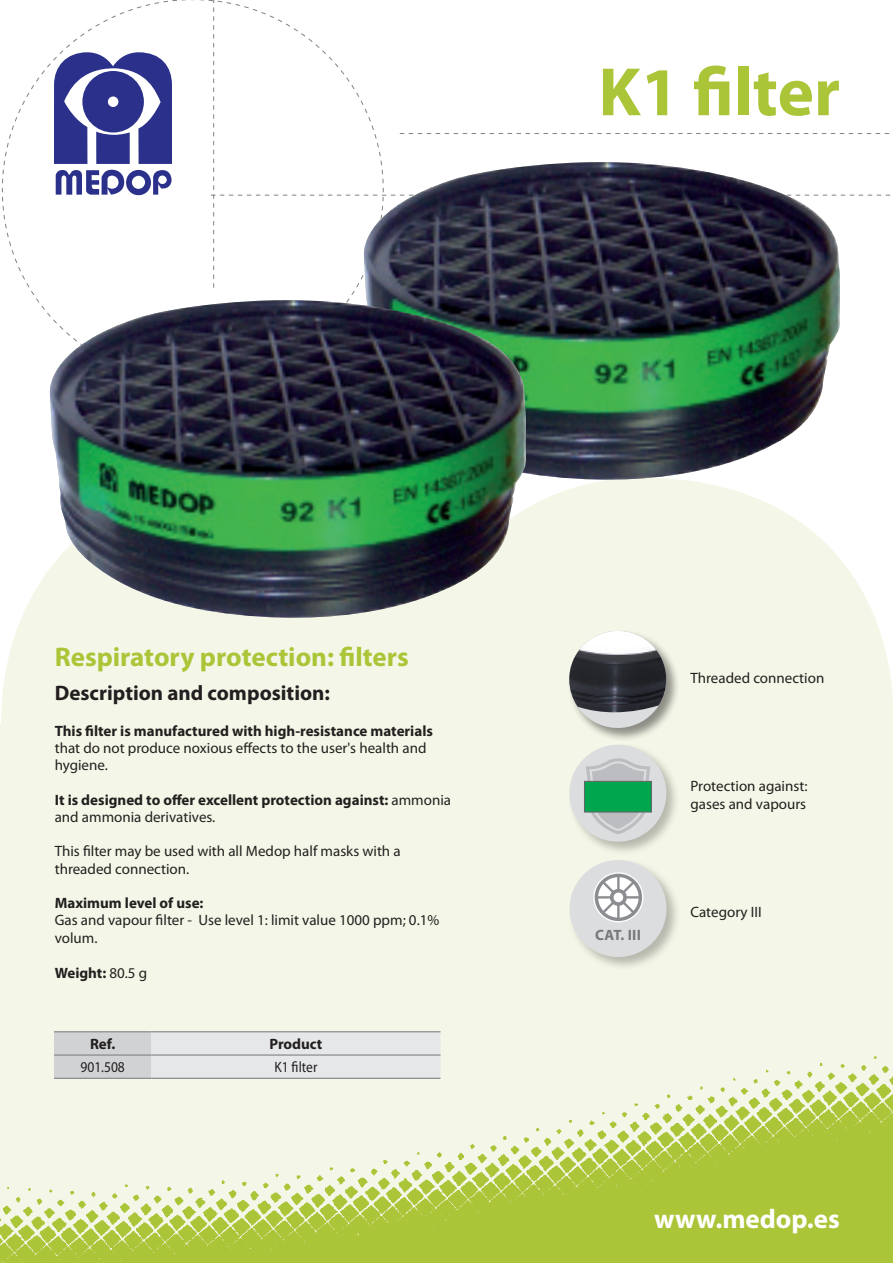
<style>
.page{position:relative;width:893px;height:1263px;background:#fff}
.page>*{position:absolute;margin:0;border:0;box-sizing:border-box;transform-origin:0 0}
.t1{font:700 69px "Myriad Pro";color:#abc538}
.t2{font:700 27px "Myriad Pro";color:#abc538}
.t3{font:700 27px "Myriad Pro";color:#fff}
.t4{font:700 21px "Myriad Pro";color:#231f20}
.t5{font:15px/17.2px "Myriad Pro";color:#231f20}
.t6{font:700 15px/17.2px "Myriad Pro";color:#231f20}
.t7{font:15px "Myriad Pro";color:#231f20;scale:.9 1}
.t8{font:700 15px "Myriad Pro";letter-spacing:.02em;color:#76787b}
.s1{font-weight:700}
.s2{font-weight:400}
</style>
<div class="page">
<div style="left:0;top:485px;width:893px;height:547px;background:#f4f7e7"></div>
<svg style="left:199px;top:0;width:692px;height:300px"></svg>
<svg style="left:2px;top:0;width:184px;height:316px"></svg>
<svg style="left:0;top:1032px;width:893px;height:231px;background:#d4e09f"></svg>
<hr style="left:54px;top:1031px;width:97px;height:1px;background:#808285">
<hr style="left:151px;top:1031px;width:290px;height:1px;background:#808285">
<hr style="left:54px;top:1054px;width:97px;height:1px;background:#808285">
<hr style="left:151px;top:1054px;width:290px;height:1px;background:#808285">
<hr style="left:54px;top:1078px;width:97px;height:1px;background:#808285">
<hr style="left:151px;top:1078px;width:290px;height:1px;background:#808285">
<div style="left:567px;top:858px;width:114px;height:113px;background:#231f20;opacity:.29"></div>
<div style="left:570px;top:860px;width:96px;height:97px;background:#dcdddf;border-radius:50%"></div>
<svg style="left:593px;top:872px;width:50px;height:50px"></svg>
<svg style="left:595px;top:874px;width:47px;height:47px"></svg>
<div style="left:614px;top:892px;width:9px;height:10px;background:#fff;border-radius:50%"></div>
<div style="left:567px;top:742px;width:114px;height:114px;background:#231f20;opacity:.29"></div>
<div style="left:569px;top:745px;width:97px;height:97px;background:#dcdddf;border-radius:50%"></div>
<svg style="left:586px;top:758px;width:64px;height:76px"></svg>
<div style="left:584px;top:781px;width:68px;height:31px;background:#00a64d;border:1px solid #636366"></div>
<img style="left:363px;top:162px;width:478px;height:323px">
<img style="left:49px;top:300px;width:478px;height:323px">
<div style="left:567px;top:629px;width:113px;height:113px;background:#231f20;opacity:.29"></div>
<div style="left:569px;top:631px;width:97px;height:97px;background:#dcdddf;border-radius:50%"></div>
<img style="left:569px;top:631px;width:97px;height:81px">
<p class="t1" style="left:598px;top:47px;width:243px">K1 filter</p>
<p class="t2" style="left:55px;top:639px;width:356px">Respiratory protection: filters</p>
<p class="t4" style="left:55px;top:680px;width:277px">Description and composition:</p>
<p class="t5" style="left:55px;top:722px;width:380px"><span class="s1">This filter is manufactured with high-resistance materials </span>that do not produce noxious effects to the user's health and hygiene.</p>
<p class="t6" style="left:55px;top:790px;width:398px">It is designed to offer excellent protection against: <span class="s2">ammonia and ammonia derivatives.</span></p>
<p class="t5" style="left:55px;top:842px;width:347px">This filter may be used with all Medop half masks with a threaded connection.</p>
<p class="t5" style="left:55px;top:894px;width:386px"><span class="s1">Maximum level of use:<br></span>Gas and vapour filter - Use level 1: limit value 1000 ppm; 0.1% volum.</p>
<p class="t6" style="left:55px;top:964px;width:94px">Weight: <span class="s2">80.5 g</span></p>
<p class="t6" style="left:90px;top:1035px;width:27px">Ref.</p>
<p class="t6" style="left:269px;top:1035px;width:55px">Product</p>
<p class="t7" style="left:81px;top:1058px;width:51px">901.508</p>
<p class="t7" style="left:274px;top:1058px;width:49px">K1 filter</p>
<p class="t8" style="left:595px;top:925px;width:47px">CAT. III</p>
<p class="t5" style="left:690px;top:669px;width:135px">Threaded connection</p>
<p class="t5" style="left:690px;top:777px;width:118px;line-height:18px">Protection against: gases and vapours</p>
<p class="t5" style="left:690px;top:903px;width:73px">Category III</p>
<p class="t3" style="left:654px;top:1202px;width:187px">www.medop.es</p>
</div>
